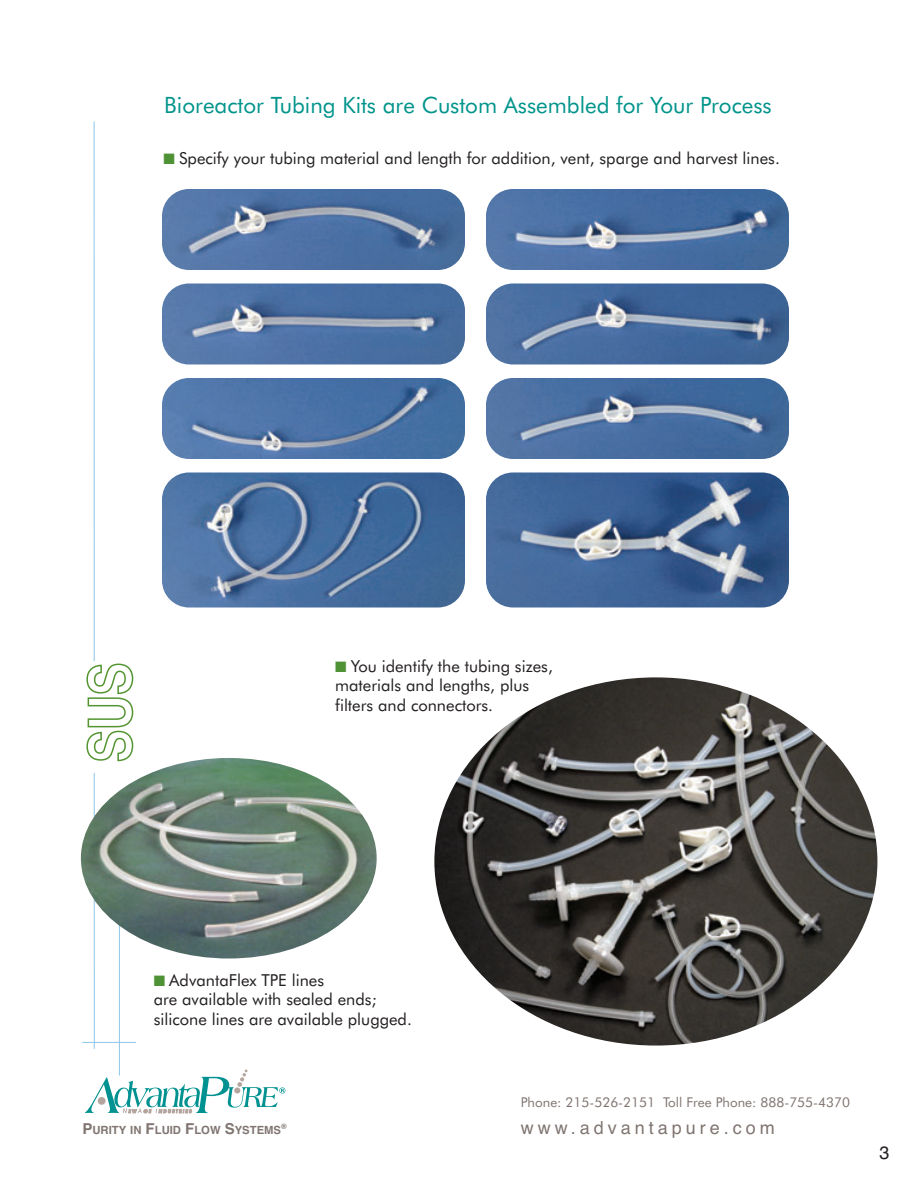
<style>
.page{position:relative;width:918px;height:1188px;background:#fff}
.page>*{position:absolute;margin:0;border:0;box-sizing:border-box;transform-origin:0 0}
.t1{font:22.5px "Futura BT";color:#00948b}
.t2{font:18px "Helvetica";letter-spacing:.22em;color:#807571}
.t3{font:18px "Helvetica";color:#231f20}
.t4{font:16.5px/19.5px "Futura BT";color:#231f20}
.t5{font:13.5px "Futura BT";color:#807571}
.t6{font:700 11.25px "Helvetica";color:#807571}
.t7{font:700 7.5px "Helvetica";color:#807571}
.s1{color:#4f9236}
.s2{font-size:15px}
</style>
<div class="page">
<hr style="left:82px;top:1042px;width:54px;height:1px;background:#93c8eb">
<hr style="left:94px;top:122px;width:1px;height:927px;background:#93c8eb">
<hr style="left:119px;top:894px;width:1px;height:182px;background:#93c8eb">
<svg style="left:85px;top:1070px;width:200px;height:43px"></svg>
<div style="left:80px;top:661px;width:55px;height:112px;background:#fff"></div>
<svg style="left:86px;top:664px;width:47px;height:98px"></svg>
<img style="left:162px;top:189px;width:303px;height:81px;border-radius:27px">
<img style="left:434px;top:677px;width:443px;height:369px;border-radius:50%">
<img style="left:162px;top:283px;width:303px;height:81px;border-radius:27px">
<img style="left:162px;top:378px;width:303px;height:81px;border-radius:27px">
<img style="left:486px;top:189px;width:303px;height:81px;border-radius:27px">
<img style="left:486px;top:283px;width:303px;height:81px;border-radius:27px">
<img style="left:486px;top:378px;width:303px;height:81px;border-radius:27px">
<img style="left:162px;top:472px;width:303px;height:136px;border-radius:27px">
<img style="left:486px;top:472px;width:303px;height:135px;border-radius:27px">
<img style="left:81px;top:758px;width:296px;height:201px;border-radius:50%">
<h1 class="t1" style="left:164px;top:96px;width:609px">Bioreactor Tubing Kits are Custom Assembled for Your Process</h1>
<p class="t4" style="left:164px;top:150px;width:618px"><span class="s1">■</span> Specify your tubing material and length for addition, vent, sparge and harvest lines.</p>
<p class="t4" style="left:335px;top:658px;width:219px"><span class="s1">■</span> You identify the tubing sizes, materials and lengths, plus filters and connectors.</p>
<p class="t4" style="left:154px;top:972px;width:260px"><span class="s1">■</span> AdvantaFlex TPE lines<br>are available with sealed ends; silicone lines are available plugged.</p>
<p class="t5" style="left:521px;top:1097px;width:331px">Phone: 215-526-2151 Toll Free Phone: 888-755-4370</p>
<p class="t6" style="left:82px;top:1124px;width:200px"><span class="s2">P</span>URITY IN <span class="s2">F</span>LUID <span class="s2">F</span>LOW <span class="s2">S</span>YSTEMS</p>
<p class="t7" style="left:281px;top:1122px;width:7px">®</p>
<p class="t2" style="left:521px;top:1122px;width:256px">www.advantapure.com</p>
<p class="t3" style="left:879px;top:1147px;width:12px">3</p>
</div>
